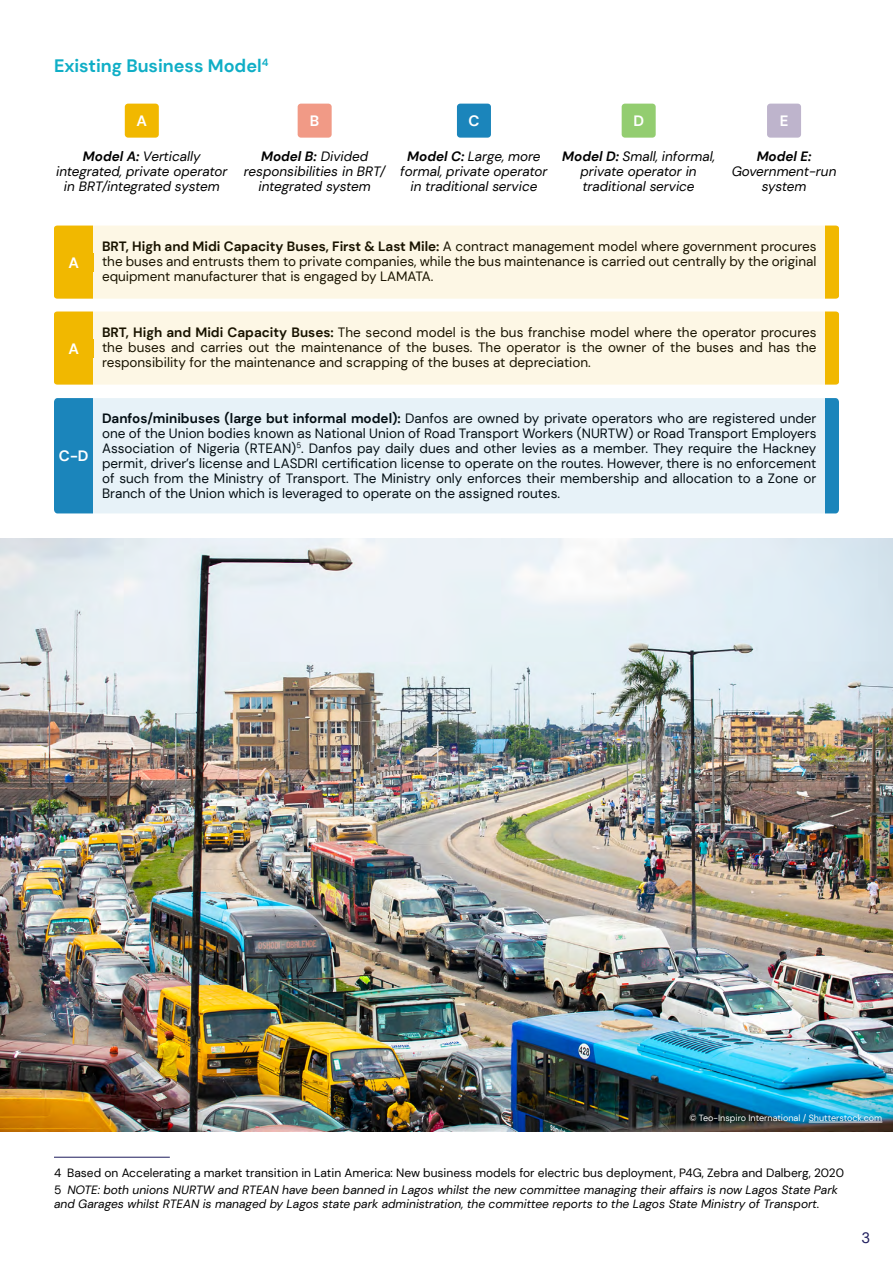
<style>
.page{position:relative;width:893px;height:1263px;background:#fff}
.page>*{position:absolute;margin:0;border:0;box-sizing:border-box;transform-origin:0 0}
.t1{font:700 18px "DM Sans";color:#0faec6}
.t2{font:700 15px "DM Sans";color:#fff}
.t3{font:15px "DM Sans";color:#1d1b5c}
.t4{font:13.5px/15px "DM Sans";color:#000;text-align:justify}
.t5{font:italic 13.5px/15px "DM Sans";color:#000;text-align:center}
.t6{font:italic 700 13.5px "DM Sans";color:#000}
.t7{font:12px/17.7px "DM Sans";color:#000}
.t8{font:italic 12px "DM Sans";color:#000}
.t9{font:9px "DM Sans";color:#fff}
.s1{font-weight:700}
.s2{font-style:italic}
</style>
<div class="page">
<div style="left:54px;top:226px;width:785px;height:73px;background:#f1b800;border-radius:3px"></div>
<div style="left:54px;top:311px;width:785px;height:74px;background:#f1b800;border-radius:3px"></div>
<div style="left:54px;top:398px;width:785px;height:115px;background:#1b85bb"></div>
<div style="left:94px;top:224px;width:731px;height:76px;background:#fdf7e5"></div>
<div style="left:94px;top:310px;width:731px;height:76px;background:#fdf7e5"></div>
<div style="left:94px;top:396px;width:731px;height:119px;background:#e7f2f8"></div>
<div style="left:125px;top:104px;width:34px;height:34px;background:#f1b800;border-radius:3px"></div>
<div style="left:298px;top:104px;width:34px;height:34px;background:#f19a86;border-radius:3px"></div>
<div style="left:457px;top:104px;width:34px;height:34px;background:#1b85bb;border-radius:3px"></div>
<div style="left:622px;top:104px;width:34px;height:34px;background:#93cd70;border-radius:3px"></div>
<div style="left:767px;top:104px;width:34px;height:34px;background:#beb4cc;border-radius:3px"></div>
<img style="left:0;top:539px;width:893px;height:593px">
<hr style="left:54px;top:1157px;width:116px;height:1px;background:#1d1b5c">
<hr style="left:809px;top:1122px;width:73px;height:1px;background:#fff">
<h1 class="t1" style="left:54px;top:54px;width:216px">Existing Business Model<sup>4</sup></h1>
<p class="t2" style="left:137px;top:111px;width:12px">A</p>
<p class="t2" style="left:310px;top:111px;width:11px">B</p>
<p class="t2" style="left:468px;top:111px;width:13px">C</p>
<p class="t2" style="left:633px;top:111px;width:12px">D</p>
<p class="t2" style="left:780px;top:111px;width:10px">E</p>
<p class="t5" style="left:56px;top:148px;width:173px"><span class="s1">Model A:</span> Vertically integrated, private operator in BRT/integrated system</p>
<p class="t5" style="left:244px;top:148px;width:143px"><span class="s1">Model B:</span> Divided responsibilities in BRT/ integrated system</p>
<p class="t5" style="left:400px;top:148px;width:149px"><span class="s1">Model C:</span> Large, more formal, private operator in traditional service</p>
<p class="t5" style="left:562px;top:148px;width:154px"><span class="s1">Model D:</span> Small, informal, private operator in traditional service</p>
<p class="t6" style="left:757px;top:147px;width:56px">Model E:</p>
<p class="t5" style="left:732px;top:163px;width:106px">Government-run system</p>
<p class="t2" style="left:69px;top:253px;width:12px">A</p>
<p class="t4" style="left:102px;top:238px;width:716px"><span class="s1">BRT, High and Midi Capacity Buses, First &amp; Last Mile:</span> A contract management model where government procures the buses and entrusts them to private companies, while the bus maintenance is carried out centrally by the original equipment manufacturer that is engaged by LAMATA.</p>
<p class="t2" style="left:69px;top:339px;width:12px">A</p>
<p class="t4" style="left:102px;top:324px;width:716px"><span class="s1">BRT, High and Midi Capacity Buses:</span> The second model is the bus franchise model where the operator procures the buses and carries out the maintenance of the buses. The operator is the owner of the buses and has the responsibility for the maintenance and scrapping of the buses at depreciation.</p>
<p class="t2" style="left:59px;top:447px;width:31px">C-D</p>
<p class="t4" style="left:102px;top:410px;width:716px"><span class="s1">Danfos/minibuses (large but informal model):</span> Danfos are owned by private operators who are registered under one of the Union bodies known as National Union of Road Transport Workers (NURTW) or Road Transport Employers Association of Nigeria (RTEAN)<sup>5</sup>. Danfos pay daily dues and other levies as a member. They require the Hackney permit, driver’s license and LASDRI certification license to operate on the routes. However, there is no enforcement of such from the Ministry of Transport. The Ministry only enforces their membership and allocation to a Zone or Branch of the Union which is leveraged to operate on the assigned routes.</p>
<p class="t9" style="left:689px;top:1112px;width:194px">© Teo-Inspiro International / Shutterstock.com</p>
<p class="t7" style="left:54px;top:1163px;width:791px">4 Based on Accelerating a market transition in Latin America: New business models for electric bus deployment, P4G, Zebra and Dalberg, 2020<br>5 <span class="s2">NOTE: both unions NURTW and RTEAN have been banned in Lagos whilst the new committee managing their affairs is now Lagos State Park</span></p>
<p class="t8" style="left:54px;top:1196px;width:767px">and Garages whilst RTEAN is managed by Lagos state park administration, the committee reports to the Lagos State Ministry of Transport.</p>
<p class="t3" style="left:862px;top:1229px;width:10px">3</p>
</div>
